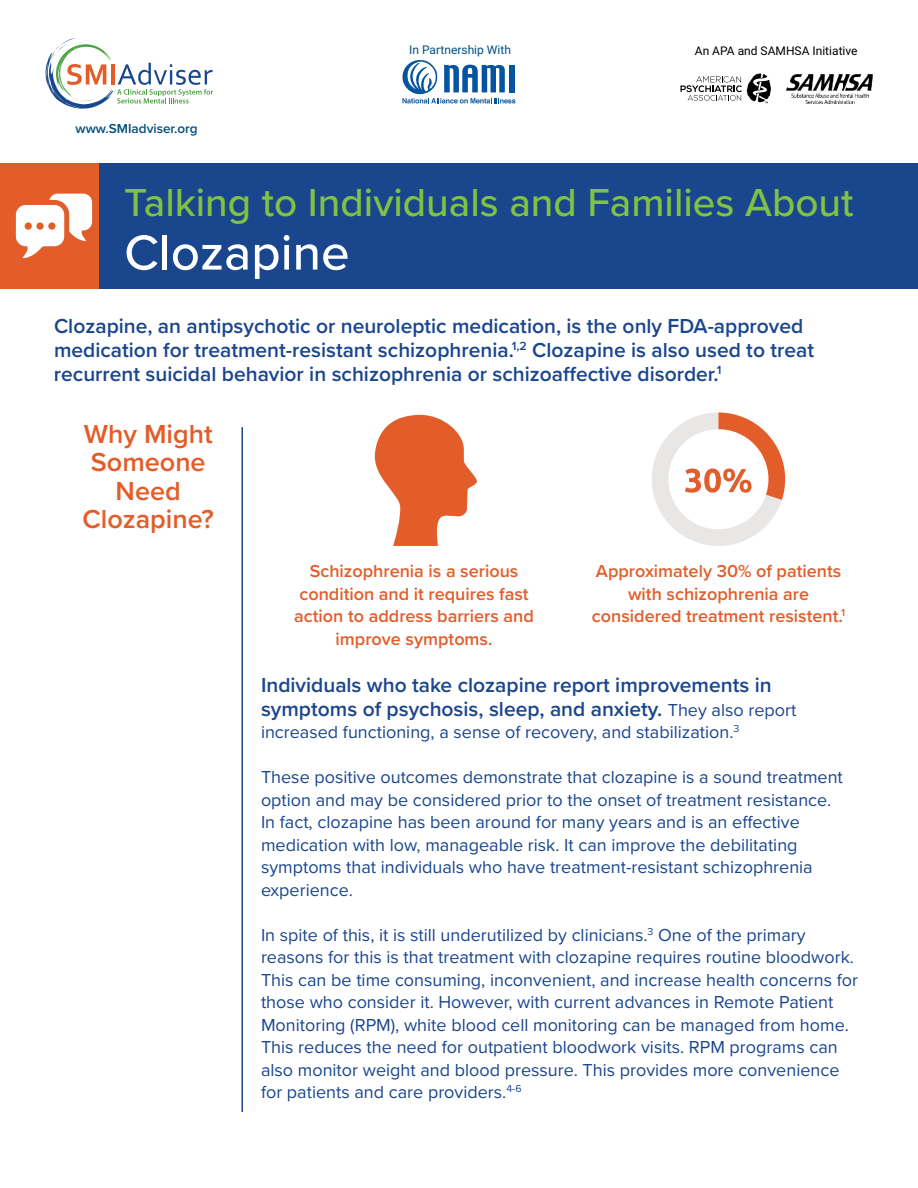
<style>
.page{position:relative;width:918px;height:1188px;background:#fff}
.page>*{position:absolute;margin:0;border:0;box-sizing:border-box;transform-origin:0 0}
.t1{font:500 51px "Proxima Nova";color:#fff}
.t2{font:500 40.5px "Proxima Nova";color:#80c342}
.t3{font:600 27px/28.5px "Proxima Nova";color:#e35d2a;text-align:center}
.t4{font:600 21px/24px "Proxima Nova";color:#1a468e}
.t5{font:18px/22.5px "Proxima Nova";color:#1a468e}
.t6{font:600 18px/22.5px "Proxima Nova";color:#e35d2a;text-align:center}
.t7{font:600 13.5px "Proxima Nova";color:#004e81}
.t8{font:12px "Roboto";color:#010101}
.t9{font:12px "Roboto";color:#004e81}
.s1{font-weight:400;font-size:18px}
</style>
<div class="page">
<div style="left:0;top:163px;width:361px;height:125px;background:#e35d2a"></div>
<div style="left:99px;top:163px;width:819px;height:126px;background:#1a468e"></div>
<svg style="left:16px;top:194px;width:76px;height:64px"></svg>
<hr style="left:242px;top:427px;width:1px;height:685px;background:#1a468e">
<svg style="left:652px;top:412px;width:133px;height:134px"></svg>
<svg style="left:46px;top:38px;width:167px;height:71px"></svg>
<svg style="left:402px;top:60px;width:113px;height:43px"></svg>
<svg style="left:680px;top:73px;width:91px;height:30px"></svg>
<img style="left:787px;top:74px;width:85px;height:29px">
<svg style="left:374px;top:415px;width:103px;height:131px"></svg>
<p class="t7" style="left:76px;top:118px;width:124px">www.SMIadviser.org</p>
<p class="t9" style="left:409px;top:45px;width:103px">In Partnership With</p>
<p class="t8" style="left:695px;top:46px;width:164px">An APA and SAMHSA Initiative</p>
<h2 class="t2" style="left:124px;top:172px;width:731px">Talking to Individuals and Families About</h2>
<h1 class="t1" style="left:124px;top:215px;width:227px">Clozapine</h1>
<p class="t4" style="left:54px;top:314px;width:762px">Clozapine, an antipsychotic or neuroleptic medication, is the only FDA-approved medication for treatment-resistant schizophrenia.<sup>1,2</sup> Clozapine is also used to treat recurrent suicidal behavior in schizophrenia or schizoaffective disorder.<sup>1</sup></p>
<h3 class="t3" style="left:82px;top:419px;width:133px">Why Might<br>Someone<br>Need<br>Clozapine?</h3>
<p class="t6" style="left:294px;top:560px;width:241px">Schizophrenia is a serious condition and it requires fast action to address barriers and improve symptoms.</p>
<p class="t6" style="left:592px;top:559px;width:255px">Approximately 30% of patients with schizophrenia are considered treatment resistent.<sup>1</sup></p>
<p class="t4" style="left:261px;top:672px;width:537px">Individuals who take clozapine report improvements in symptoms of psychosis, sleep, and anxiety. <span class="s1">They also report</span></p>
<p class="t5" style="left:261px;top:720px;width:480px">increased functioning, a sense of recovery, and stabilization.<sup>3</sup></p>
<p class="t5" style="left:261px;top:765px;width:583px">These positive outcomes demonstrate that clozapine is a sound treatment option and may be considered prior to the onset of treatment resistance.<br>In fact, clozapine has been around for many years and is an effective medication with low, manageable risk. It can improve the debilitating symptoms that individuals who have treatment-resistant schizophrenia experience.</p>
<p class="t5" style="left:261px;top:923px;width:599px">In spite of this, it is still underutilized by clinicians.<sup>3</sup> One of the primary reasons for this is that treatment with clozapine requires routine bloodwork.<br>This can be time consuming, inconvenient, and increase health concerns for those who consider it. However, with current advances in Remote Patient Monitoring (RPM), white blood cell monitoring can be managed from home.<br>This reduces the need for outpatient bloodwork visits. RPM programs can also monitor weight and blood pressure. This provides more convenience for patients and care providers.<sup>4-6</sup></p>
</div>
